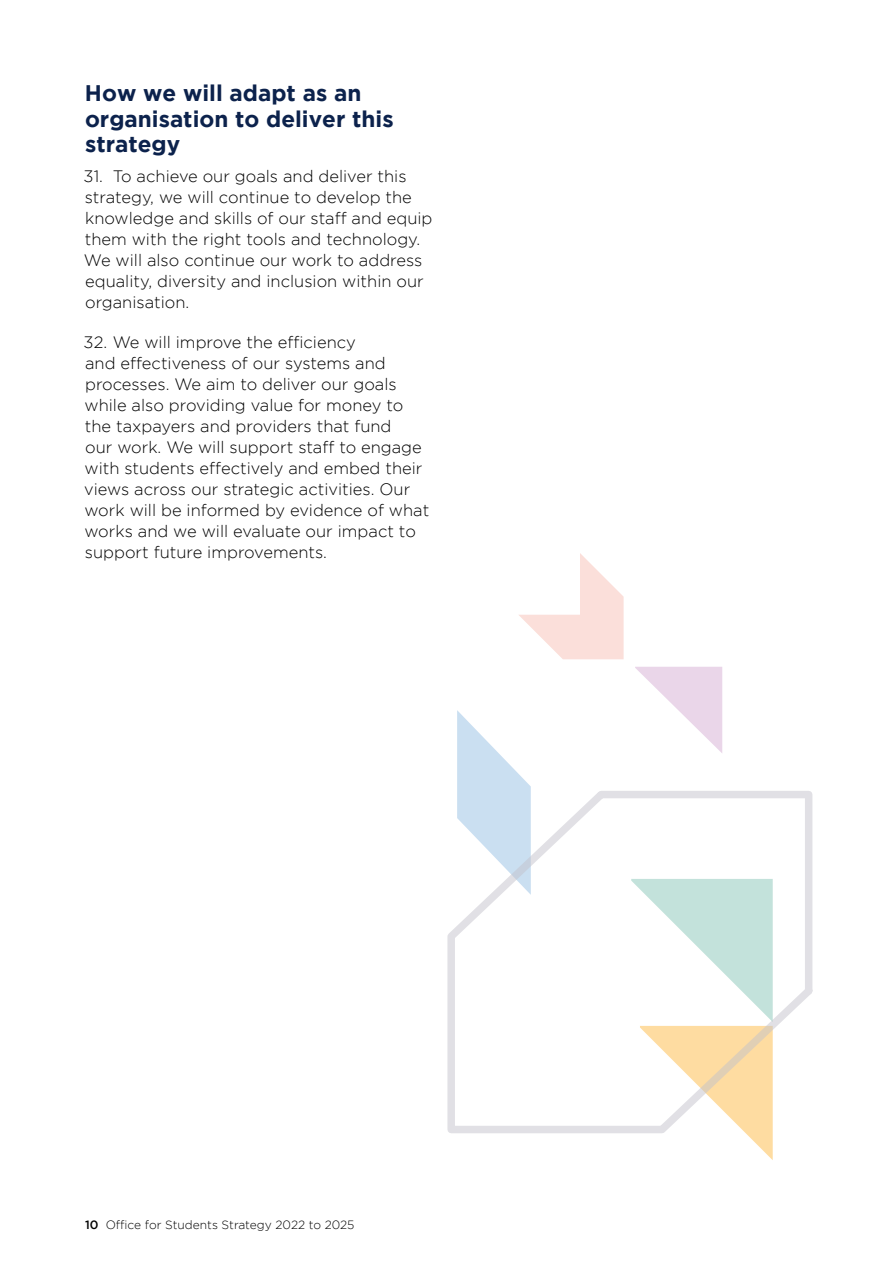
<style>
.page{position:relative;width:893px;height:1263px;background:#fff}
.page>*{position:absolute;margin:0;border:0;box-sizing:border-box;transform-origin:0 0}
.Heading_2_1_col{font:700 22.5px/25.5px "Gotham";color:#0c224c}
.Body_Text{font:300 16.5px/21px "Gotham";color:#000}
.t1{font:300 12px "Gotham";color:#000}
.s1{font-weight:500}
</style>
<div class="page">
<svg style="left:747px;top:1135px;width:26px;height:25px"></svg>
<svg style="left:635px;top:667px;width:87px;height:86px"></svg>
<svg style="left:457px;top:710px;width:74px;height:77px"></svg>
<svg style="left:519px;top:553px;width:105px;height:106px"></svg>
<svg style="left:447px;top:787px;width:366px;height:348px"></svg>
<p class="Heading_2_1_col" style="left:85px;top:80px;width:310px">How we will adapt as an organisation to deliver this strategy</p>
<p class="Body_Text" style="left:84px;top:165px;width:350px">31. To achieve our goals and deliver this strategy, we will continue to develop the knowledge and skills of our staff and equip them with the right tools and technology.<br>We will also continue our work to address equality, diversity and inclusion within our organisation.</p>
<p class="Body_Text" style="left:84px;top:332px;width:347px">32. We will improve the efficiency<br>and effectiveness of our systems and processes. We aim to deliver our goals while also providing value for money to the taxpayers and providers that fund<br>our work. We will support staff to engage with students effectively and embed their views across our strategic activities. Our work will be informed by evidence of what works and we will evaluate our impact to support future improvements.</p>
<p class="t1" style="left:85px;top:1218px;width:271px"><span class="s1">10</span> Office for Students Strategy 2022 to 2025</p>
</div>
